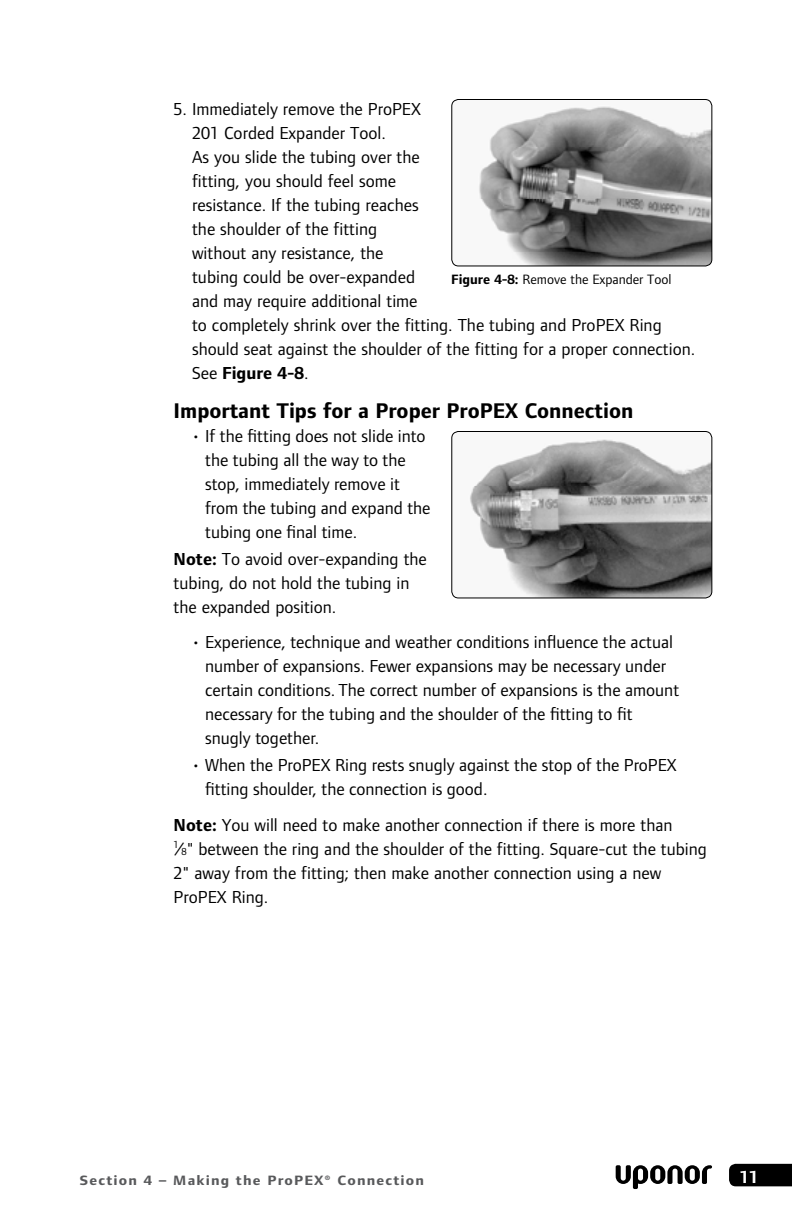
<style>
.page{position:relative;width:792px;height:1224px;background:#fff}
.page>*{position:absolute;margin:0;border:0;box-sizing:border-box;transform-origin:0 0}
.t1{font:700 22px "Foundry Form Sans";color:#000}
.t2{font:18px/24px "Foundry Form Sans";color:#000}
.t3{font:700 18px "Foundry Form Sans";color:#fff}
.t4{font:700 14px "Foundry Form Sans";color:#58595b;scale:1.1 1}
.t5{font:14px "Foundry Form Sans";color:#000}
.s1{font-weight:700}
.s2{font-size:10.4px}
</style>
<div class="page">
<svg style="left:616px;top:1165px;width:96px;height:24px"></svg>
<svg style="left:729px;top:1164px;width:63px;height:22px"></svg>
<img style="left:452px;top:100px;width:260px;height:166px">
<div style="left:451px;top:99px;width:261px;height:167px;border:1px solid #000;border-radius:7px"></div>
<img style="left:452px;top:432px;width:260px;height:166px">
<div style="left:451px;top:431px;width:261px;height:167px;border:1px solid #000;border-radius:7px"></div>
<p class="t2" style="left:192px;top:97px;width:505px;text-indent:-18px">5. I mmediately remove the ProPEX<br>201 Corded Expander Tool.<br>As you slide the tubing over the<br>fitting, you should feel some<br>resistance. If the tubing reaches<br>the shoulder of the fitting<br>without any resistance, the<br>tubing could be over-expanded<br>and may require additional time<br>to completely shrink over the fitting. The tubing and ProPEX Ring should seat against the shoulder of the fitting for a proper connection.<br>See <span class="s1">Figure 4-8</span>.</p>
<p class="t1" style="left:174px;top:399px;width:320px">Important Tips for a Proper ProPEX</p>
<p class="t1" style="left:525px;top:399px;width:110px">Connection</p>
<p class="t2" style="left:205px;top:424px;width:227px;text-indent:-14px">• If the fitting does not slide into the tubing all the way to the stop, immediately remove it from the tubing and expand the tubing one final time.</p>
<p class="t2" style="left:174px;top:547px;width:255px"><span class="s1">Note:</span> To avoid over-expanding the tubing, do not hold the tubing in the expanded position.</p>
<p class="t2" style="left:205px;top:630px;width:476px;text-indent:-13px">• Experience, technique and weather conditions influence the actual number of expansions. Fewer expansions may be necessary under certain conditions. The correct number of expansions is the amount necessary for the tubing and the shoulder of the fitting to fit snugly together.</p>
<p class="t2" style="left:205px;top:753px;width:473px;text-indent:-14px">• When the ProPEX Ring rests snugly against the stop of the ProPEX fitting shoulder, the connection is good.</p>
<p class="t2" style="left:174px;top:812px;width:535px"><span class="s1">Note:</span> You will need to make another connection if there is more than<br><sup>1</sup>⁄<span class="s2">8</span>" between the ring and the shoulder of the fitting. Square-cut the tubing 2" away from the fitting; then make another connection using a new ProPEX Ring.</p>
<p class="t5" style="left:451px;top:271px;width:222px"><span class="s1">Figure 4-8:</span> Remove the Expander Tool</p>
<p class="t4" style="left:80px;top:1172px;width:205px">Section 4 – Making the ProPEX</p>
<p class="t4" style="left:325px;top:1172px;width:92px">® Connection</p>
<p class="t3" style="left:740px;top:1167px;width:21px">11</p>
</div>
